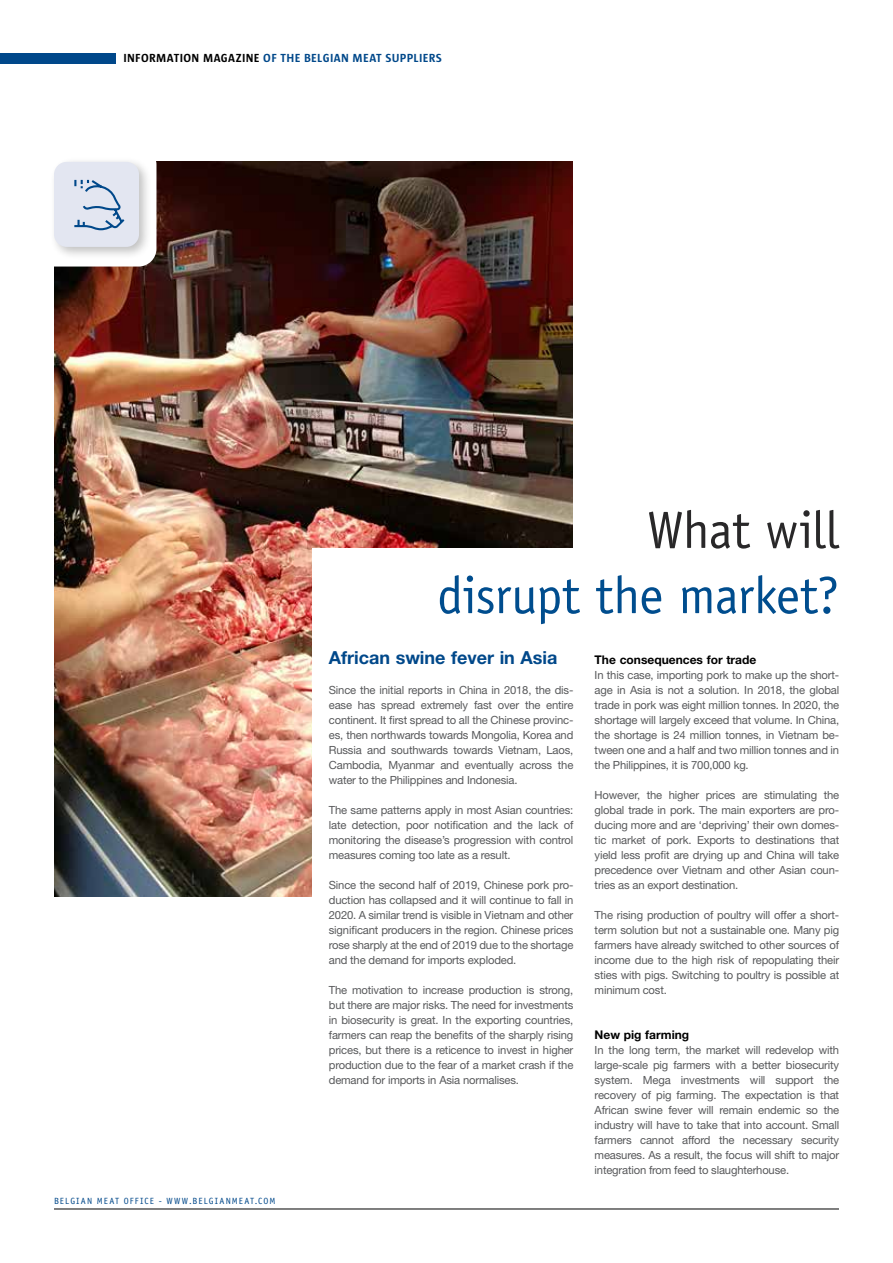
<style>
.page{position:relative;width:893px;height:1263px;background:#fff}
.page>*{position:absolute;margin:0;border:0;box-sizing:border-box;transform-origin:0 0}
.t1{font:52.5px "Officina Sans";letter-spacing:-.01em;color:#004d8e}
.t2{font:52.5px "Officina Sans";letter-spacing:-.01em;color:#292829}
.t3{font:700 18px "Helvetica Neue LT Std";color:#00488a}
.t4{font:700 12px "Sun OT";letter-spacing:.03em;color:#00488a}
.t5{font:700 12px "Helvetica Neue LT Std";color:#000}
.t6{font:11.25px/15px "Helvetica Neue LT Std";letter-spacing:-.015em;color:#58595b;text-align:justify}
.t7{font:9px "Officina Sans";letter-spacing:.125em;color:#00488a}
.s1{color:#000}
</style>
<div class="page">
<div style="left:0;top:53px;width:116px;height:10px;background:#00488a"></div>
<hr style="left:54px;top:1209px;width:785px;height:1px;background:#000">
<img style="left:54px;top:162px;width:519px;height:735px">
<div style="left:37px;top:147px;width:119px;height:120px;background:#fff;border-radius:18px"></div>
<div style="left:49px;top:157px;width:103px;height:103px;background:#000;opacity:.25"></div>
<div style="left:54px;top:162px;width:85px;height:85px;background:#e3e6f1;border-radius:13px"></div>
<svg style="left:74px;top:179px;width:51px;height:52px"></svg>
<div style="left:312px;top:549px;width:564px;height:435px;background:#fff"></div>
<p class="t4" style="left:123px;top:51px;width:320px"><span class="s1">INFORMATION MAGAZINE</span> OF THE BELGIAN MEAT SUPPLIERS</p>
<p class="t7" style="left:54px;top:1196px;width:223px">BELGIAN MEAT OFFICE - WWW.BELGIANMEAT.COM</p>
<h1 class="t2" style="left:647px;top:499px;width:193px">What will</h1>
<h1 class="t1" style="left:437px;top:565px;width:403px">disrupt the market?</h1>
<h2 class="t3" style="left:329px;top:647px;width:230px">African swine fever in Asia</h2>
<p class="t6" style="left:329px;top:682px;width:246px">Since the initial reports in China in 2018, the dis&shy;ease has spread extremely fast over the entire continent. It first spread to all the Chinese provinc&shy;es, then northwards towards Mongolia, Korea and Russia and southwards towards Vietnam, Laos, Cambodia, Myanmar and eventually across the water to the Philippines and Indonesia.</p>
<p class="t6" style="left:329px;top:802px;width:246px">The same patterns apply in most Asian countries: late detection, poor notification and the lack of monitoring the disease’s progression with control measures coming too late as a result.</p>
<p class="t6" style="left:329px;top:877px;width:246px">Since the second half of 2019, Chinese pork pro&shy;duction has collapsed and it will continue to fall in 2020. A similar trend is visible in Vietnam and other significant producers in the region. Chinese prices rose sharply at the end of 2019 due to the shortage and the demand for imports exploded.</p>
<p class="t6" style="left:329px;top:982px;width:246px">The motivation to increase production is strong, but there are major risks. The need for investments in biosecurity is great. In the exporting countries, farmers can reap the benefits of the sharply rising prices, but there is a reticence to invest in higher production due to the fear of a market crash if the demand for imports in Asia normalises.</p>
<p class="t5" style="left:595px;top:652px;width:163px">The consequences for trade</p>
<p class="t6" style="left:595px;top:667px;width:246px">In this case, importing pork to make up the short&shy;age in Asia is not a solution. In 2018, the global trade in pork was eight million tonnes. In 2020, the shortage will largely exceed that volume. In China, the shortage is 24 million tonnes, in Vietnam be&shy;tween one and a half and two million tonnes and in the Philippines, it is 700,000 kg.</p>
<p class="t6" style="left:595px;top:787px;width:246px">However, the higher prices are stimulating the global trade in pork. The main exporters are pro&shy;ducing more and are ‘depriving’ their own domes&shy;tic market of pork. Exports to destinations that yield less profit are drying up and China will take precedence over Vietnam and other Asian coun&shy;tries as an export destination.</p>
<p class="t6" style="left:595px;top:907px;width:246px">The rising production of poultry will offer a short&shy;term solution but not a sustainable one. Many pig farmers have already switched to other sources of income due to the high risk of repopulating their sties with pigs. Switching to poultry is possible at minimum cost.</p>
<p class="t5" style="left:595px;top:1027px;width:96px">New pig farming</p>
<p class="t6" style="left:595px;top:1042px;width:246px">In the long term, the market will redevelop with large-scale pig farmers with a better biosecurity system. Mega investments will support the recovery of pig farming. The expectation is that African swine fever will remain endemic so the industry will have to take that into account. Small farmers cannot afford the necessary security measures. As a result, the focus will shift to major integration from feed to slaughterhouse.</p>
</div>
